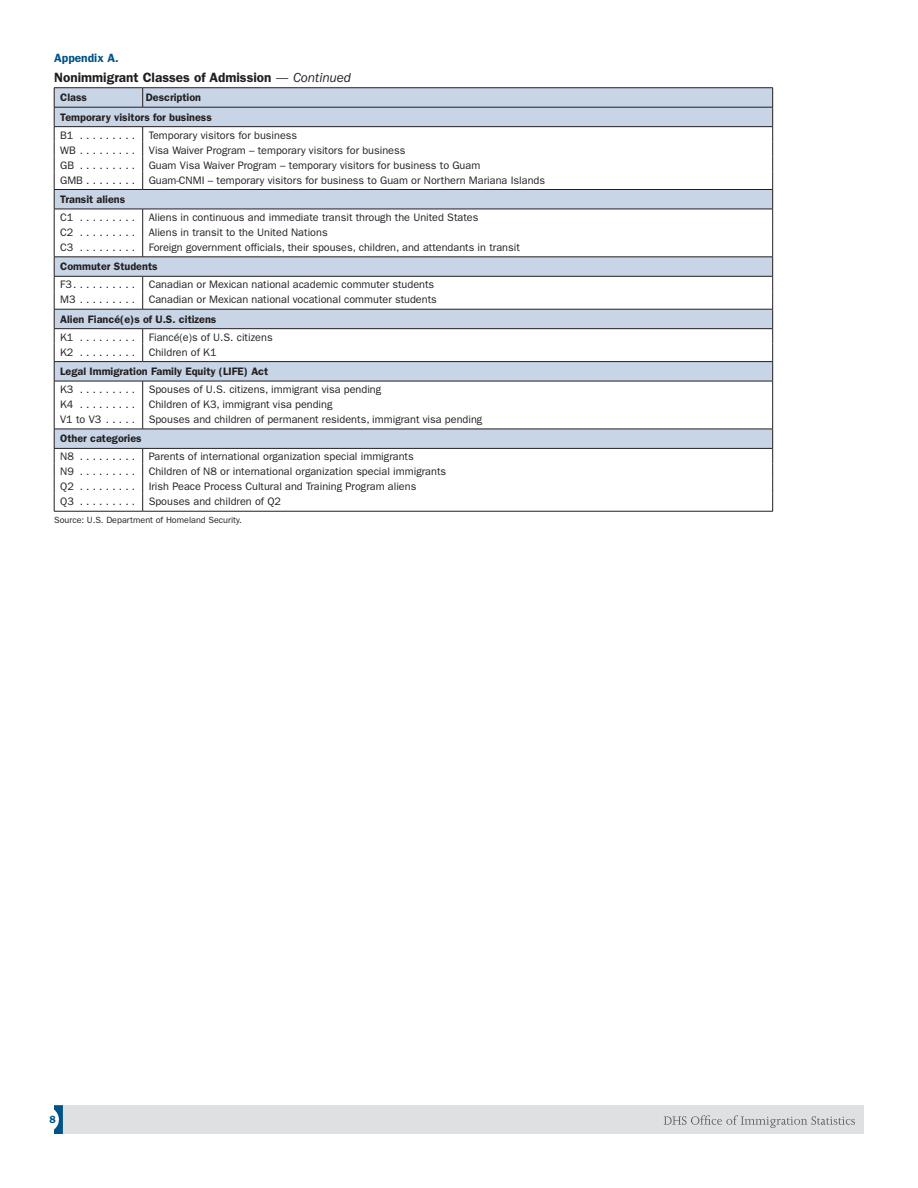
<style>
.page{position:relative;width:918px;height:1188px;background:#fff}
.page>*{position:absolute;margin:0;border:0;box-sizing:border-box;transform-origin:0 0}
.t1{font:600 13.5px "ITC Franklin Gothic Std";color:#231f20}
.t2{font:600 12px "ITC Franklin Gothic Std";color:#005288}
.t3{font:10.8px "ITC Franklin Gothic Std";color:#231f20}
.t4{font:600 10.8px "ITC Franklin Gothic Std";color:#231f20}
.t5{font:600 10.5px "ITC Franklin Gothic Std";color:#005288}
.t6{font:9px "ITC Franklin Gothic Std";color:#231f20}
.s1{font-weight:400;font-style:italic}
</style>
<div class="page">
<div style="left:63px;top:1105px;width:801px;height:29px;background:#dee0e1"></div>
<svg style="left:664px;top:1115px;width:191px;height:13px"></svg>
<svg style="left:54px;top:1105px;width:9px;height:29px"></svg>
<svg style="left:55px;top:88px;width:717px;height:360px"></svg>
<svg style="left:142px;top:127px;width:1px;height:62px"></svg>
<svg style="left:142px;top:210px;width:1px;height:47px"></svg>
<svg style="left:142px;top:277px;width:1px;height:32px"></svg>
<svg style="left:142px;top:329px;width:1px;height:32px"></svg>
<svg style="left:142px;top:449px;width:1px;height:62px"></svg>
<hr style="left:143px;top:511px;width:630px;height:1px;background:#231f20">
<hr style="left:54px;top:126px;width:89px;height:1px;background:#231f20">
<hr style="left:143px;top:126px;width:630px;height:1px;background:#231f20">
<hr style="left:54px;top:189px;width:89px;height:1px;background:#231f20">
<hr style="left:143px;top:189px;width:630px;height:1px;background:#231f20">
<hr style="left:54px;top:209px;width:89px;height:1px;background:#231f20">
<hr style="left:143px;top:209px;width:630px;height:1px;background:#231f20">
<hr style="left:54px;top:257px;width:89px;height:1px;background:#231f20">
<hr style="left:143px;top:257px;width:630px;height:1px;background:#231f20">
<hr style="left:54px;top:276px;width:89px;height:1px;background:#231f20">
<hr style="left:143px;top:276px;width:630px;height:1px;background:#231f20">
<hr style="left:54px;top:309px;width:89px;height:1px;background:#231f20">
<hr style="left:143px;top:309px;width:630px;height:1px;background:#231f20">
<hr style="left:54px;top:328px;width:89px;height:1px;background:#231f20">
<hr style="left:143px;top:328px;width:630px;height:1px;background:#231f20">
<hr style="left:54px;top:361px;width:89px;height:1px;background:#231f20">
<hr style="left:143px;top:361px;width:630px;height:1px;background:#231f20">
<hr style="left:54px;top:429px;width:89px;height:1px;background:#231f20">
<hr style="left:143px;top:429px;width:630px;height:1px;background:#231f20">
<hr style="left:54px;top:448px;width:89px;height:1px;background:#231f20">
<hr style="left:143px;top:448px;width:630px;height:1px;background:#231f20">
<hr style="left:54px;top:511px;width:89px;height:1px;background:#231f20">
<hr style="left:54px;top:381px;width:89px;height:1px;background:#231f20">
<hr style="left:143px;top:381px;width:630px;height:1px;background:#231f20">
<svg style="left:142px;top:381px;width:1px;height:48px"></svg>
<hr style="left:54px;top:87px;width:89px;height:1px;background:#231f20">
<svg style="left:54px;top:88px;width:1px;height:423px"></svg>
<hr style="left:143px;top:87px;width:630px;height:1px;background:#231f20">
<svg style="left:142px;top:88px;width:1px;height:19px"></svg>
<svg style="left:772px;top:88px;width:1px;height:423px"></svg>
<hr style="left:54px;top:107px;width:89px;height:1px;background:#231f20">
<hr style="left:143px;top:107px;width:630px;height:1px;background:#231f20">
<p class="t2" style="left:54px;top:51px;width:66px">Appendix A.</p>
<p class="t1" style="left:54px;top:69px;width:298px">Nonimmigrant Classes of Admission <span class="s1">— Continued</span></p>
<p class="t4" style="left:60px;top:91px;width:28px">Class</p>
<p class="t4" style="left:146px;top:91px;width:57px">Description</p>
<p class="t4" style="left:60px;top:111px;width:153px">Temporary visitors for business</p>
<p class="t3" style="left:60px;top:129px;width:77px">B1 . . . . . . . . .</p>
<p class="t3" style="left:149px;top:129px;width:150px">Temporary visitors for business</p>
<p class="t3" style="left:60px;top:144px;width:77px">WB . . . . . . . . .</p>
<p class="t3" style="left:149px;top:144px;width:258px">Visa Waiver Program – temporary visitors for business</p>
<p class="t3" style="left:60px;top:159px;width:77px">GB . . . . . . . . .</p>
<p class="t3" style="left:149px;top:159px;width:333px">Guam Visa Waiver Program – temporary visitors for business to Guam</p>
<p class="t3" style="left:60px;top:174px;width:77px">GMB . . . . . . . .</p>
<p class="t3" style="left:149px;top:174px;width:398px">Guam-CNMI – temporary visitors for business to Guam or Northern Mariana Islands</p>
<p class="t4" style="left:60px;top:193px;width:67px">Transit aliens</p>
<p class="t3" style="left:60px;top:211px;width:77px">C1 . . . . . . . . .</p>
<p class="t3" style="left:149px;top:211px;width:331px">Aliens in continuous and immediate transit through the United States</p>
<p class="t3" style="left:60px;top:226px;width:77px">C2 . . . . . . . . .</p>
<p class="t3" style="left:149px;top:226px;width:181px">Aliens in transit to the United Nations</p>
<p class="t3" style="left:60px;top:241px;width:77px">C3 . . . . . . . . .</p>
<p class="t3" style="left:149px;top:241px;width:373px">Foreign government officials, their spouses, children, and attendants in transit</p>
<p class="t4" style="left:60px;top:260px;width:99px">Commuter Students</p>
<p class="t3" style="left:60px;top:278px;width:77px">F3 . . . . . . . . . .</p>
<p class="t3" style="left:149px;top:278px;width:287px">Canadian or Mexican national academic commuter students</p>
<p class="t3" style="left:60px;top:293px;width:77px">M3 . . . . . . . . .</p>
<p class="t3" style="left:149px;top:293px;width:290px">Canadian or Mexican national vocational commuter students</p>
<p class="t4" style="left:60px;top:313px;width:158px">Alien Fiancé(e)s of U.S. citizens</p>
<p class="t3" style="left:60px;top:331px;width:77px">K1 . . . . . . . . .</p>
<p class="t3" style="left:149px;top:331px;width:126px">Fiancé(e)s of U .S . citizens</p>
<p class="t3" style="left:60px;top:346px;width:77px">K2 . . . . . . . . .</p>
<p class="t3" style="left:149px;top:346px;width:69px">Children of K1</p>
<p class="t4" style="left:60px;top:365px;width:210px">Legal Immigration Family Equity (LIFE) Act</p>
<p class="t3" style="left:60px;top:383px;width:77px">K3 . . . . . . . . .</p>
<p class="t3" style="left:149px;top:383px;width:234px">Spouses of U .S . citizens, immigrant visa pending</p>
<p class="t3" style="left:60px;top:398px;width:77px">K4 . . . . . . . . .</p>
<p class="t3" style="left:149px;top:398px;width:185px">Children of K3, immigrant visa pending</p>
<p class="t3" style="left:60px;top:413px;width:77px">V1 to V3 . . . . .</p>
<p class="t3" style="left:149px;top:413px;width:335px">Spouses and children of permanent residents, immigrant visa pending</p>
<p class="t4" style="left:60px;top:432px;width:83px">Other categories</p>
<p class="t3" style="left:60px;top:451px;width:77px">N8 . . . . . . . . .</p>
<p class="t3" style="left:149px;top:451px;width:267px">Parents of international organization special immigrants</p>
<p class="t3" style="left:60px;top:465px;width:77px">N9 . . . . . . . . .</p>
<p class="t3" style="left:149px;top:465px;width:299px">Children of N8 or international organization special immigrants</p>
<p class="t3" style="left:60px;top:480px;width:77px">Q2 . . . . . . . . .</p>
<p class="t3" style="left:149px;top:480px;width:269px">Irish Peace Process Cultural and Training Program aliens</p>
<p class="t3" style="left:60px;top:495px;width:77px">Q3 . . . . . . . . .</p>
<p class="t3" style="left:149px;top:495px;width:134px">Spouses and children of Q2</p>
<p class="t6" style="left:54px;top:515px;width:189px">Source: U .S . Department of Homeland Security .</p>
<p class="t5" style="left:50px;top:1113px;width:8px">8</p>
</div>
